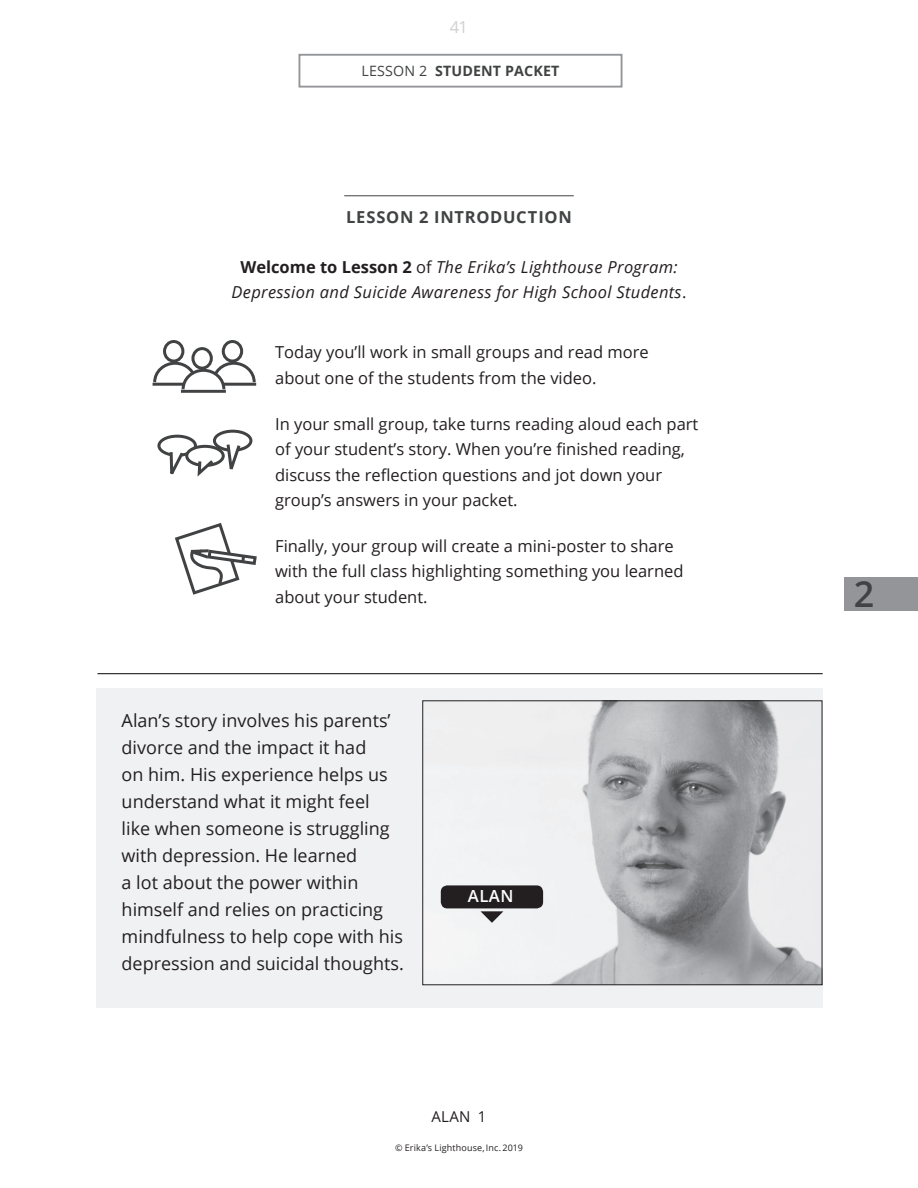
<style>
.page{position:relative;width:918px;height:1188px;background:#fff}
.page>*{position:absolute;margin:0;border:0;box-sizing:border-box;transform-origin:0 0}
.t1{font:600 36px "Open Sans";color:#414243}
.t2{font:18px/27px "Open Sans";color:#231f20}
.t3{font:600 16.65px "Open Sans";color:#fff}
.t4{font:16.5px/25.5px "Open Sans";color:#231f20}
.t5{font:italic 16.5px/25.5px "Open Sans";letter-spacing:.02em;color:#231f20;text-align:center}
.Heading_2{font:700 16.5px "Open Sans";letter-spacing:.045em;color:#414243}
.t6{font:16.5px "Open Sans";color:#cfd0d2}
.t7{font:15px "Open Sans";color:#231f20}
.t8{font:700 14.25px "Open Sans";letter-spacing:.01em;color:#414243}
.t9{font:9px "Open Sans";letter-spacing:.015em;color:#231f20}
.s1{font-weight:400}
.s2{font-weight:700;font-style:normal}
.s3{font-style:normal}
</style>
<div class="page">
<div style="left:298px;top:54px;width:324px;height:34px;border:2px solid #939598"></div>
<div style="left:844px;top:577px;width:74px;height:34px;background:#939598"></div>
<div style="left:96px;top:688px;width:727px;height:320px;background:#f0f1f2"></div>
<img style="left:440px;top:703px;width:380px;height:280px">
<div style="left:422px;top:701px;width:400px;height:284px;border:1px solid #231f20"></div>
<hr style="left:98px;top:673px;width:725px;height:1px;background:#231f20">
<div style="left:441px;top:885px;width:102px;height:23px;background:#231f20;border-radius:6px"></div>
<svg style="left:481px;top:911px;width:22px;height:12px"></svg>
<div style="left:163px;top:340px;width:21px;height:23px;border:3px solid #414243;border-radius:50%"></div>
<div style="left:191px;top:347px;width:22px;height:23px;border:3px solid #414243;border-radius:50%"></div>
<div style="left:222px;top:340px;width:21px;height:23px;border:3px solid #414243;border-radius:50%"></div>
<svg style="left:175px;top:523px;width:82px;height:72px"></svg>
<hr style="left:181px;top:390px;width:45px;height:3px;background:#414243">
<svg style="left:152px;top:360px;width:105px;height:32px"></svg>
<svg style="left:214px;top:431px;width:37px;height:19px"></svg>
<div style="left:213px;top:430px;width:39px;height:22px;border:3px solid #414243;border-radius:50%"></div>
<div style="left:157px;top:435px;width:40px;height:22px;border:3px solid #414243;border-radius:50%"></div>
<svg style="left:187px;top:446px;width:36px;height:19px"></svg>
<div style="left:185px;top:445px;width:40px;height:22px;border:3px solid #414243;border-radius:50%"></div>
<svg style="left:196px;top:457px;width:20px;height:20px"></svg>
<svg style="left:168px;top:452px;width:18px;height:23px"></svg>
<svg style="left:225px;top:441px;width:18px;height:29px"></svg>
<hr style="left:344px;top:195px;width:230px;height:1px;background:#414243">
<p class="t6" style="left:450px;top:16px;width:20px">41</p>
<p class="t8" style="left:362px;top:61px;width:199px"><span class="s1">LESSON 2</span> STUDENT PACKET</p>
<p class="Heading_2" style="left:346px;top:206px;width:227px">LESSON 2 INTRODUCTION</p>
<p class="t5" style="left:232px;top:253px;width:456px"><span class="s2">Welcome to Lesson 2</span> <span class="s3">of</span> The Erika’s Lighthouse Program:<br>Depression and Suicide Awareness for High School Students<span class="s3">.</span></p>
<p class="t4" style="left:275px;top:339px;width:375px">Today you’ll work in small groups and read more about one of the students from the video.</p>
<p class="t4" style="left:275px;top:410px;width:425px">In your small group, take turns reading aloud each part of your student’s story. When you’re finished reading, discuss the reflection questions and jot down your group’s answers in your packet.</p>
<p class="t4" style="left:275px;top:533px;width:410px">Finally, your group will create a mini-poster to share with the full class highlighting something you learned about your student.</p>
<p class="t2" style="left:122px;top:706px;width:284px">Alan’s story involves his parents’ divorce and the impact it had<br>on him. His experience helps us understand what it might feel<br>like when someone is struggling with depression. He learned<br>a lot about the power within himself and relies on practicing mindfulness to help cope with his depression and suicidal thoughts.</p>
<p class="t3" style="left:468px;top:885px;width:47px">ALAN</p>
<p class="t7" style="left:431px;top:1107px;width:57px">ALAN 1</p>
<p class="t9" style="left:395px;top:1142px;width:129px">© Erika’s Lighthouse, Inc. 2019</p>
<h1 class="t1" style="left:854px;top:569px;width:22px">2</h1>
</div>
